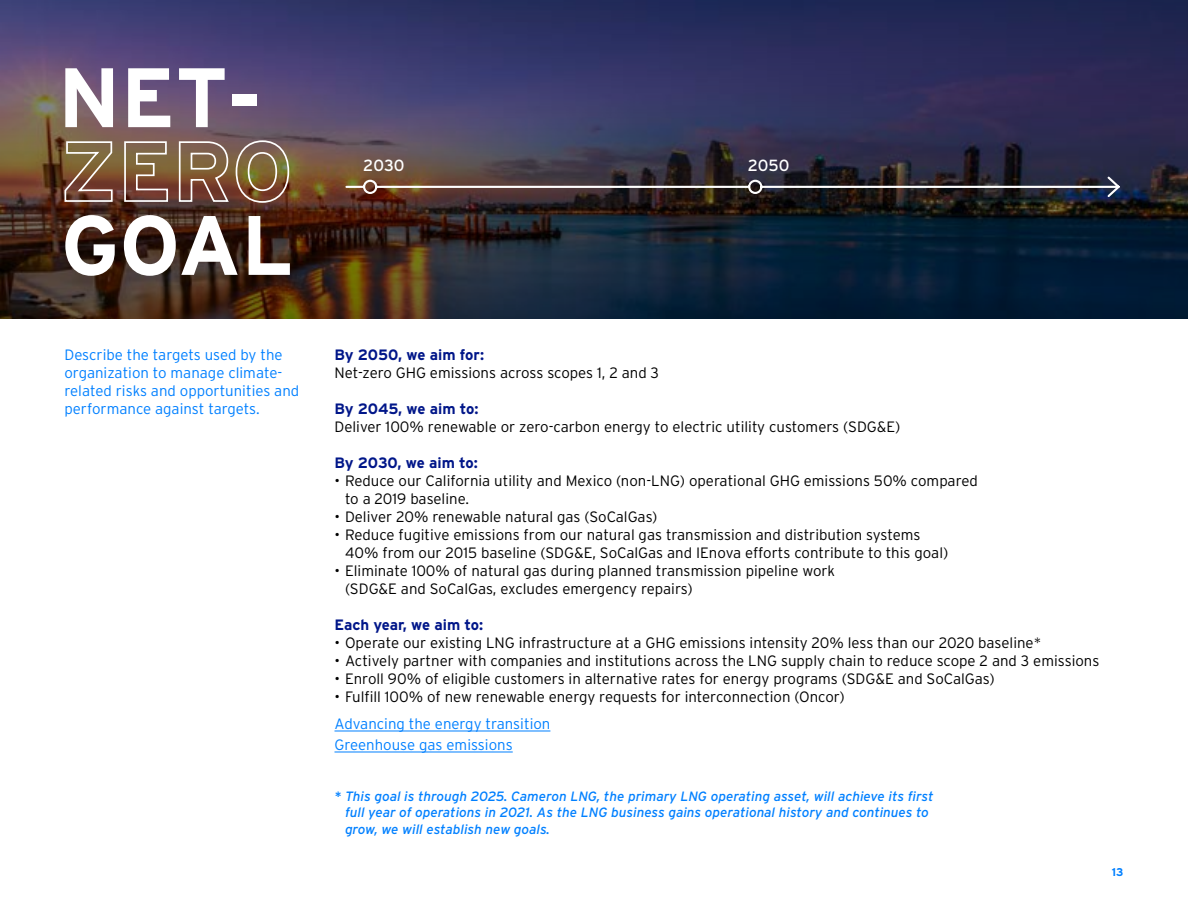
<style>
.page{position:relative;width:1188px;height:918px;background:#fff}
.page>*{position:absolute;margin:0;border:0;box-sizing:border-box;transform-origin:0 0}
.t1{font:16.2px "Interstate";color:#fff}
.t2{font:300 15px/18px "Interstate";color:#000}
.t3{font:300 15px/18px "Interstate";color:#0080ff}
.t4{font:700 15px "Interstate";letter-spacing:-.01em;color:#001689}
.t5{font:italic 13.5px/16.5px "Interstate";color:#0080ff}
.t6{font:700 11.25px "Interstate";color:#0080ff}
</style>
<div class="page">
<svg style="left:0;top:0;width:1188px;height:319px;background:#2f2f48"></svg>
<img style="left:344px;top:175px;width:778px;height:24px">
<svg style="left:65px;top:68px;width:48px;height:59px"></svg>
<svg style="left:128px;top:68px;width:42px;height:59px"></svg>
<svg style="left:179px;top:68px;width:46px;height:59px"></svg>
<svg style="left:64px;top:140px;width:226px;height:64px;background:#8a6b53"></svg>
<svg style="left:65px;top:215px;width:50px;height:61px"></svg>
<svg style="left:124px;top:215px;width:114px;height:61px"></svg>
<svg style="left:249px;top:216px;width:41px;height:59px"></svg>
<div style="left:233px;top:94px;width:24px;height:12px;background:#fff"></div>
<hr style="left:334px;top:731px;width:216px;height:1px;background:#0080ff">
<hr style="left:334px;top:752px;width:179px;height:1px;background:#0080ff">
<p class="t1" style="left:363px;top:157px;width:43px">2030</p>
<p class="t1" style="left:748px;top:157px;width:43px">2050</p>
<p class="t3" style="left:64px;top:346px;width:236px">Describe the targets used by the organization to manage climate&shy;related risks and opportunities and performance against targets.</p>
<p class="t4" style="left:334px;top:347px;width:151px">By 2050, we aim for:</p>
<p class="t2" style="left:334px;top:364px;width:326px">Net-zero GHG emissions across scopes 1, 2 and 3</p>
<p class="t4" style="left:334px;top:401px;width:146px">By 2045, we aim to:</p>
<p class="t2" style="left:334px;top:418px;width:567px">Deliver 100% renewable or zero-carbon energy to electric utility customers (SDG&amp;E)</p>
<p class="t4" style="left:334px;top:455px;width:145px">By 2030, we aim to:</p>
<p class="t2" style="left:345px;top:472px;width:634px;text-indent:-10px">• Reduce our California utility and Mexico (non-LNG) operational GHG emissions 50% compared to a 2019 baseline.</p>
<p class="t2" style="left:334px;top:508px;width:324px">• Deliver 20% renewable natural gas (SoCalGas)</p>
<p class="t2" style="left:345px;top:526px;width:605px;text-indent:-10px">• Reduce fugitive emissions from our natural gas transmission and distribution systems<br>40% from our 2015 baseline (SDG&amp;E, SoCalGas and IEnova efforts contribute to this goal)</p>
<p class="t2" style="left:345px;top:562px;width:492px;text-indent:-10px">• Eliminate 100% of natural gas during planned transmission pipeline work (SDG&amp;E and SoCalGas, excludes emergency repairs)</p>
<p class="t4" style="left:334px;top:617px;width:150px">Each year, we aim to:</p>
<p class="t2" style="left:334px;top:634px;width:708px">• Operate our existing LNG infrastructure at a GHG emissions intensity 20% less than our 2020 baseline*</p>
<p class="t2" style="left:334px;top:652px;width:766px">• Actively partner with companies and institutions across the LNG supply chain to reduce scope 2 and 3 emissions</p>
<p class="t2" style="left:334px;top:670px;width:662px">• Enroll 90% of eligible customers in alternative rates for energy programs (SDG&amp;E and SoCalGas)</p>
<p class="t2" style="left:334px;top:688px;width:512px">• Fulfill 100% of new renewable energy requests for interconnection (Oncor)</p>
<p class="t3" style="left:334px;top:713px;width:217px;line-height:21px">Advancing the energy transition<br>Greenhouse gas emissions</p>
<p class="t5" style="left:345px;top:788px;width:590px;text-indent:-11px">* This goal is through 2025. Cameron LNG, the primary LNG operating asset, will achieve its first full year of operations in 2021. As the LNG business gains operational history and continues to grow, we will establish new goals.</p>
<p class="t6" style="left:1112px;top:866px;width:13px">13</p>
</div>
